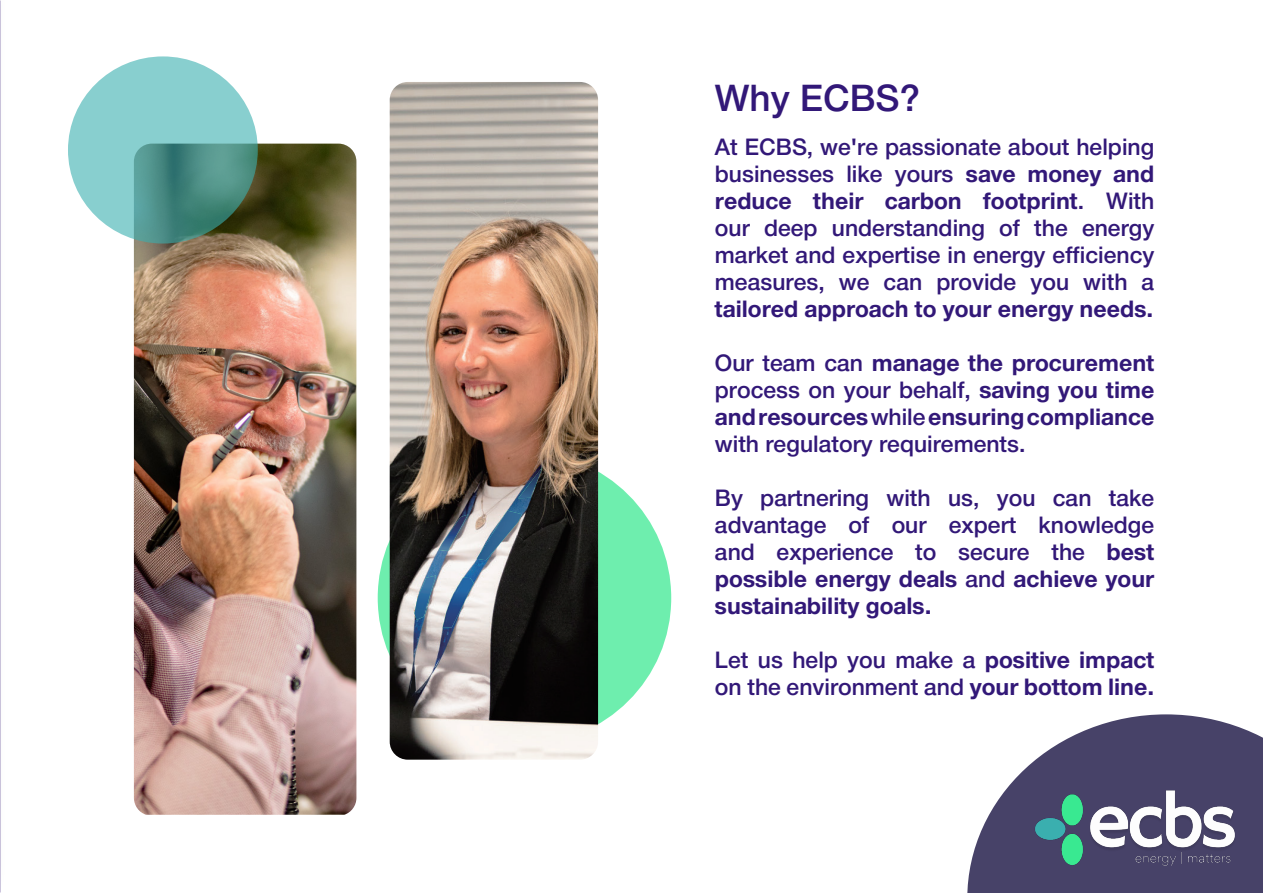
<style>
.page{position:relative;width:1263px;height:893px;background:#fff}
.page>*{position:absolute;margin:0;border:0;box-sizing:border-box;transform-origin:0 0}
.t1{font:500 36px "Nimbus Sans DV";color:#321878}
.t2{font:500 22.5px/27px "Nimbus Sans DV";color:#321878;text-align:justify}
.t3{font:700 22.5px/27px "Nimbus Sans DV";color:#321878;text-align:justify}
.s1{font-weight:700}
.s2{font-weight:500}
</style>
<div class="page">
<div style="left:378px;top:452px;width:293px;height:292px;background:#6eeeae;border-radius:50%"></div>
<svg style="left:967px;top:714px;width:296px;height:179px;fill:#474268"></svg>
<hr style="left:0;top:0;width:1px;height:893px;background:#c9c2da">
<img style="left:134px;top:144px;width:222px;height:671px">
<img style="left:390px;top:82px;width:208px;height:678px">
<img style="left:476px;top:510px;width:46px;height:50px">
<img style="left:518px;top:467px;width:25px;height:31px">
<img style="left:442px;top:578px;width:32px;height:50px">
<svg style="left:434px;top:653px;width:8px;height:16px"></svg>
<img style="left:439px;top:514px;width:29px;height:37px">
<img style="left:414px;top:575px;width:22px;height:45px">
<svg style="left:410px;top:667px;width:6px;height:26px"></svg>
<img style="left:1013px;top:760px;width:245px;height:131px">
<svg style="left:68px;top:56px;width:190px;height:188px;background:#71b6b2"></svg>
<p class="t1" style="left:715px;top:69px;width:206px">Why ECBS?</p>
<p class="t2" style="left:715px;top:134px;width:441px">At ECBS, we're passionate about helping businesses like yours <span class="s1">save money and reduce their carbon footprint</span>. With our deep understanding of the energy market and expertise in energy efficiency measures, we can provide you with a <span class="s1">tailored approach to your energy needs.</span></p>
<p class="t3" style="left:715px;top:350px;width:441px"><span class="s2">Our team can</span> manage the procurement <span class="s2">process on your behalf,</span> saving you time and resources <span class="s2">while</span> ensuring compliance <span class="s2">with regulatory requirements.</span></p>
<p class="t2" style="left:715px;top:485px;width:441px">By partnering with us, you can take advantage of our expert knowledge and experience to secure the <span class="s1">best possible energy deals</span> and <span class="s1">achieve your sustainability goals.</span></p>
<p class="t2" style="left:715px;top:647px;width:441px">Let us help you make a <span class="s1">positive impact </span>on the environment and <span class="s1">your bottom line.</span></p>
</div>
